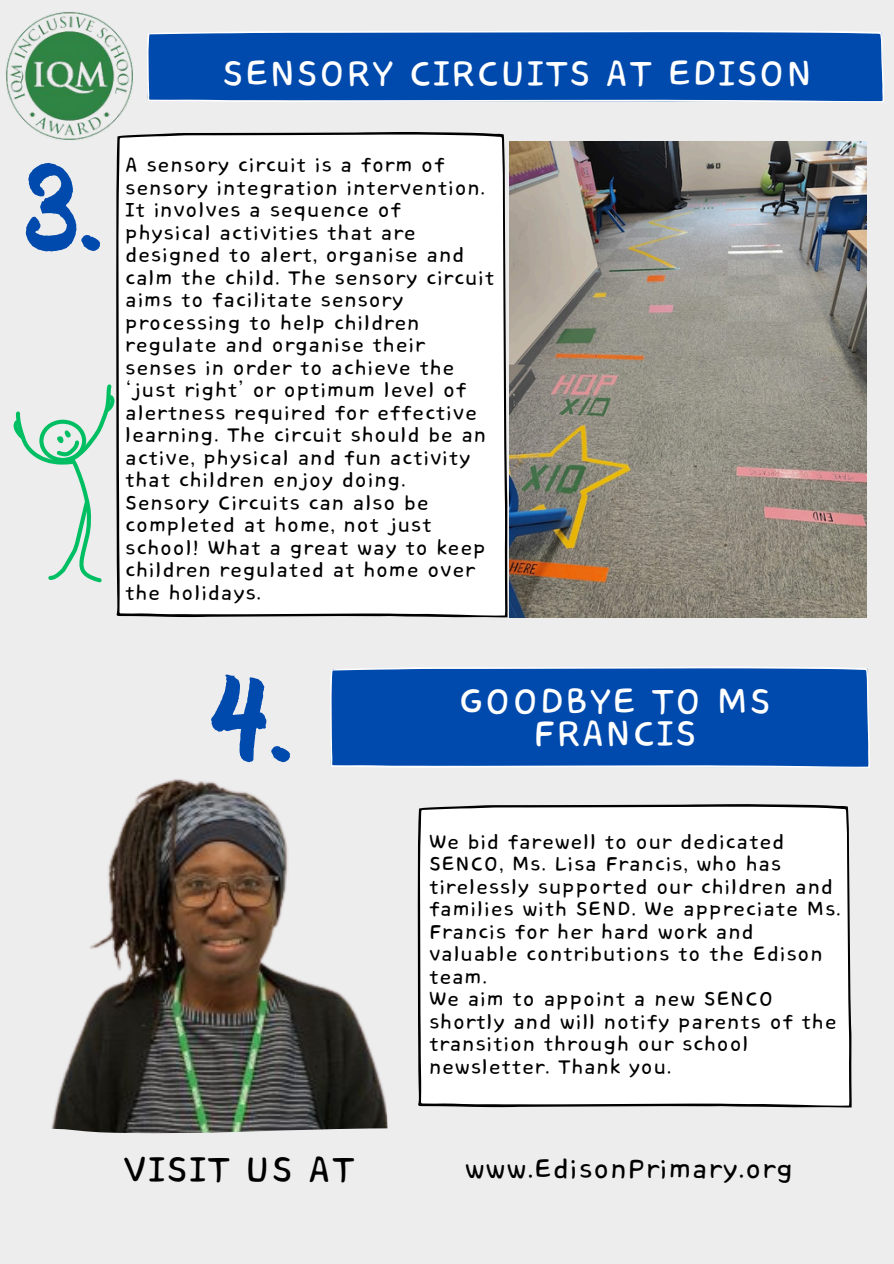
<style>
.page{position:relative;width:894px;height:1264px;background:#fff}
.page>*{position:absolute;margin:0;border:0;box-sizing:border-box;transform-origin:0 0}
.t1{font:120px "Bosk";color:#004aad}
.t2{font:45.75px "Core Bandi Face";color:#fff}
.t3{font:45.75px "Core Bandi Face";color:#000}
.t4{font:33.75px "Core Bandi Face";color:#000}
.t5{font:25.5px/22.5px "Core Bandi Face";color:#000}
</style>
<div class="page">
<div style="left:0;top:0;width:893px;height:1263px;background:#ededed"></div>
<div style="left:116px;top:132px;width:391px;height:485px;background:#fff"></div>
<div style="left:147px;top:31px;width:736px;height:71px;background:#004aad"></div>
<svg style="left:14px;top:384px;width:100px;height:198px"></svg>
<div style="left:417px;top:804px;width:434px;height:303px;background:#fff"></div>
<img style="left:51px;top:779px;width:337px;height:354px">
<div style="left:330px;top:667px;width:539px;height:101px;background:#004aad"></div>
<img style="left:5px;top:11px;width:130px;height:130px">
<img style="left:509px;top:141px;width:357px;height:476px">
<p class="t2" style="left:222px;top:49px;width:592px">SENSORY CIRCUITS AT EDISON</p>
<h1 class="t1" style="left:23px;top:161px;width:81px">3.</h1>
<p class="t5" style="left:125px;top:155px;width:371px">A sensory circuit is a form of sensory integration intervention.<br>It involves a sequence of<br>physical activities that are designed to alert, organise and calm the child. The sensory circuit aims to facilitate sensory processing to help children regulate and organise their senses in order to achieve the ‘just right’ or optimum level of alertness required for effective learning. The circuit should be an active, physical and fun activity that children enjoy doing.</p>
<h2 class="t5" style="left:125px;top:492px;width:363px">Sensory Circuits can also be completed at home, not just school! What a great way to keep children regulated at home over the holidays.</h2>
<h2 class="t1" style="left:209px;top:672px;width:85px">4.</h2>
<h1 class="t2" style="left:458px;top:678px;width:315px">GOODBYE TO MS</h1>
<h1 class="t2" style="left:533px;top:709px;width:166px">FRANCIS</h1>
<p class="t5" style="left:429px;top:831px;width:413px">We bid farewell to our dedicated<br>SENCO, Ms. Lisa Francis, who has tirelessly supported our children and families with SEND. We appreciate Ms.<br>Francis for her hard work and valuable contributions to the Edison team.</p>
<p class="t5" style="left:429px;top:988px;width:409px">We aim to appoint a new SENCO shortly and will notify parents of the transition through our school newsletter. Thank you.</p>
<p class="t3" style="left:124px;top:1145px;width:233px">VISIT US AT</p>
<p class="t4" style="left:464px;top:1150px;width:331px">www.EdisonPrimary.org</p>
</div>
